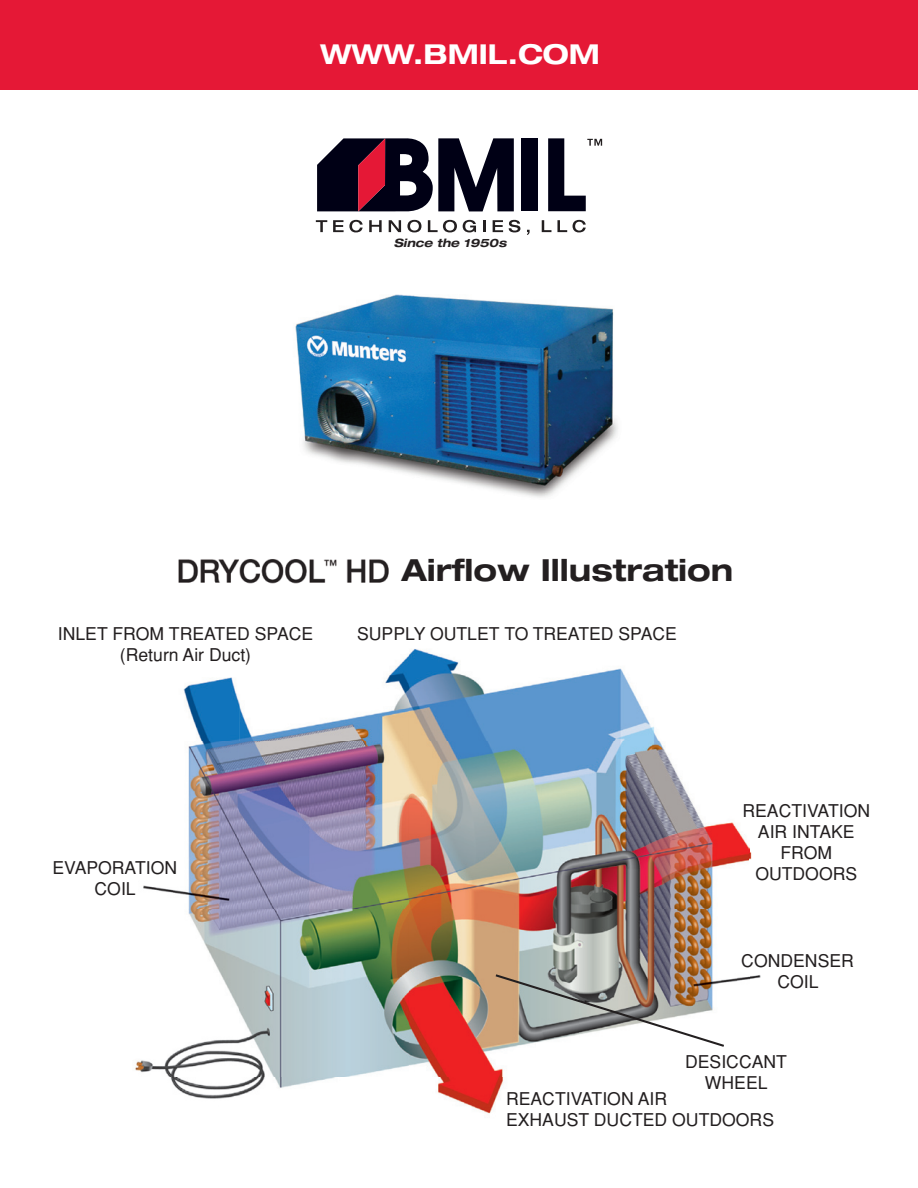
<style>
.page{position:relative;width:918px;height:1188px;background:#fff}
.page>*{position:absolute;margin:0;border:0;box-sizing:border-box;transform-origin:0 0}
.t1{font:700 expanded 30.45px "Helvetica Neue";color:#231f20}
.t2{font:700 expanded 27.45px "Helvetica Neue";color:#fff}
.t3{font:17.7px/21.1px "Helvetica";color:#231f20;text-align:center}
.t4{font:italic 700 expanded 11.55px "Helvetica Neue";color:#231f20}
</style>
<div class="page">
<div style="left:0;top:0;width:918px;height:90px;background:#e51836"></div>
<img style="left:295px;top:294px;width:323px;height:204px">
<div style="left:522px;top:138px;width:16px;height:73px;background:#000015"></div>
<svg style="left:317px;top:138px;width:197px;height:74px"></svg>
<svg style="left:316px;top:220px;width:11px;height:12px"></svg>
<svg style="left:333px;top:220px;width:30px;height:12px"></svg>
<svg style="left:369px;top:220px;width:13px;height:12px"></svg>
<svg style="left:389px;top:220px;width:12px;height:12px"></svg>
<svg style="left:407px;top:220px;width:14px;height:12px"></svg>
<svg style="left:428px;top:220px;width:29px;height:12px"></svg>
<svg style="left:463px;top:220px;width:13px;height:12px"></svg>
<svg style="left:483px;top:220px;width:3px;height:12px"></svg>
<svg style="left:493px;top:220px;width:10px;height:12px"></svg>
<svg style="left:509px;top:220px;width:11px;height:12px"></svg>
<svg style="left:527px;top:230px;width:3px;height:5px"></svg>
<svg style="left:542px;top:220px;width:9px;height:12px"></svg>
<svg style="left:557px;top:220px;width:10px;height:12px"></svg>
<svg style="left:573px;top:220px;width:13px;height:12px"></svg>
<svg style="left:548px;top:138px;width:54px;height:73px"></svg>
<img style="left:135px;top:649px;width:626px;height:465px">
<svg style="left:496px;top:974px;width:228px;height:73px"></svg>
<img style="left:178px;top:559px;width:211px;height:25px">
<h2 class="t2" style="left:320px;top:37px;width:281px">WWW.BMIL.COM</h2>
<p class="t4" style="left:394px;top:236px;width:114px">Since the 1950s</p>
<h1 class="t1" style="left:401px;top:551px;width:334px">Airflow Illustration</h1>
<p class="t3" style="left:58px;top:623px;width:257px">INLET FROM TREATED SPACE</p>
<p class="t3" style="left:357px;top:623px;width:321px">SUPPLY OUTLET TO TREATED SPACE</p>
<p class="t3" style="left:120px;top:644px;width:133px">(Return Air Duct)</p>
<p class="t3" style="left:52px;top:857px;width:126px">EVAPORATION<br>COIL</p>
<p class="t3" style="left:742px;top:800px;width:129px">REACTIVATION<br>AIR INTAKE<br>FROM<br>OUTDOORS</p>
<p class="t3" style="left:741px;top:950px;width:114px">CONDENSER<br>COIL</p>
<p class="t3" style="left:685px;top:1051px;width:103px">DESICCANT<br>WHEEL</p>
<p class="t3" style="left:506px;top:1088px;width:270px;text-align:left">REACTIVATION AIR<br>EXHAUST DUCTED OUTDOORS</p>
</div>
